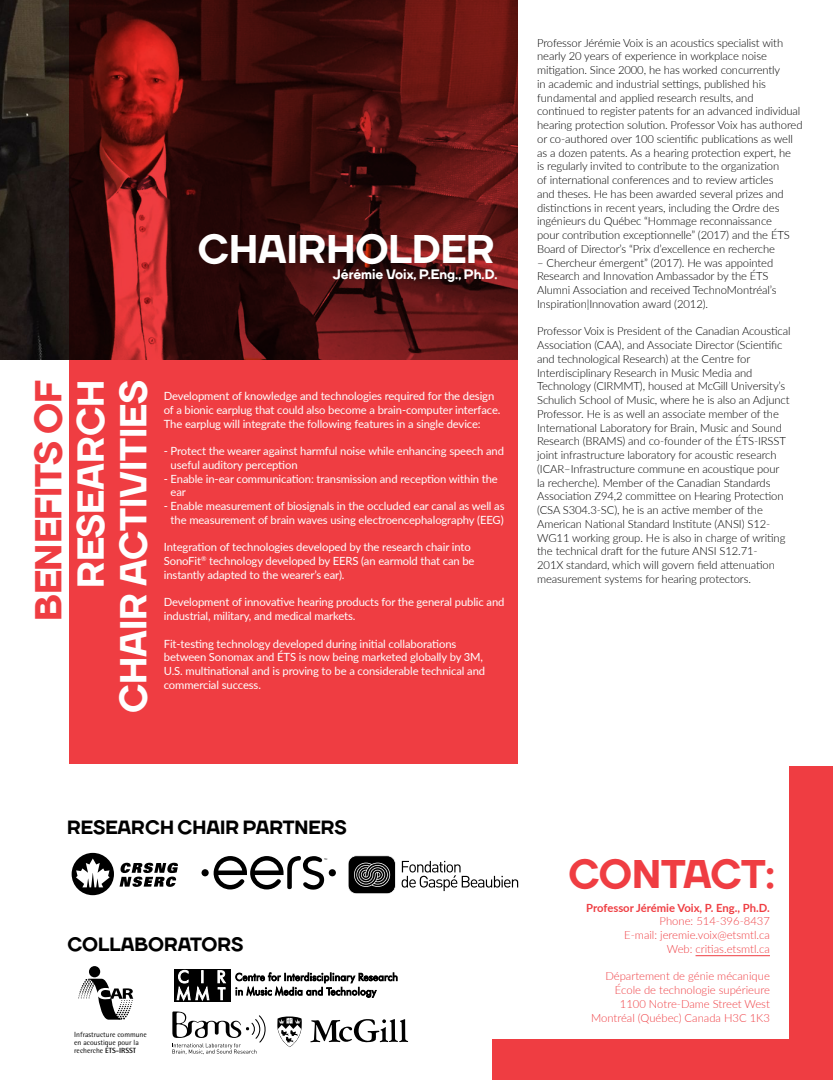
<style>
.page{position:relative;width:833px;height:1080px;background:#fff}
.page>*{position:absolute;margin:0;border:0;box-sizing:border-box;transform-origin:0 0}
.t1{font:800 40px "TT Firs";color:#fff}
.t2{font:800 40px "TT Firs";letter-spacing:-.02em;color:#ef3d42}
.t3{font:800 37.5px/42.5px "TT Firs";color:#fff;text-align:right}
.t4{font:800 37.5px "TT Firs";color:#ef3d42}
.t5{font:800 19.25px "TT Firs";color:#000}
.t6{font:800 13.75px "TT Firs";color:#fff}
.t7{font:300 11.25px/13.8px "Lato";letter-spacing:-.01em;color:#000}
.t8{font:11.25px/13.8px "Lato";letter-spacing:-.01em;color:#fff}
.t9{font:300 11.25px/13.8px "Lato";color:#ef3d42;text-align:right}
.t10{font:700 11.25px "Lato";color:#ef3d42}
.t11{font:7.5px/8.4px "Rotis Semi Sans";color:#000}
.s1{font-weight:700}
</style>
<div class="page">
<img style="left:0;top:0;width:69px;height:360px">
<svg style="left:69px;top:0;width:448px;height:764px;background:#a4282a"></svg>
<hr style="left:695px;top:955px;width:74px;height:1px;background:#ef3d42">
<div style="left:789px;top:767px;width:43px;height:293px;background:#ef3d42"></div>
<div style="left:492px;top:1040px;width:340px;height:40px;background:#ef3d42"></div>
<svg style="left:172px;top:1012px;width:94px;height:42px"></svg>
<svg style="left:277px;top:1017px;width:25px;height:30px"></svg>
<svg style="left:310px;top:1019px;width:98px;height:24px"></svg>
<svg style="left:72px;top:853px;width:106px;height:42px"></svg>
<div style="left:89px;top:966px;width:11px;height:11px;background:#000;border-radius:50%"></div>
<svg style="left:78px;top:979px;width:55px;height:41px"></svg>
<svg style="left:235px;top:972px;width:162px;height:26px"></svg>
<div style="left:193px;top:969px;width:18px;height:15px;background:#000"></div>
<div style="left:212px;top:969px;width:19px;height:15px;background:#000"></div>
<div style="left:174px;top:985px;width:18px;height:16px;background:#000"></div>
<div style="left:212px;top:985px;width:19px;height:16px;background:#000"></div>
<div style="left:174px;top:969px;width:18px;height:15px;background:#000"></div>
<div style="left:193px;top:985px;width:18px;height:16px;background:#000"></div>
<svg style="left:177px;top:970px;width:32px;height:31px"></svg>
<svg style="left:218px;top:970px;width:8px;height:30px"></svg>
<svg style="left:348px;top:855px;width:170px;height:39px"></svg>
<div style="left:329px;top:869px;width:7px;height:7px;background:#000;border-radius:50%"></div>
<div style="left:201px;top:869px;width:8px;height:7px;background:#000;border-radius:50%"></div>
<svg style="left:213px;top:856px;width:114px;height:34px"></svg>
<h1 class="t1" style="left:198px;top:224px;width:298px">CHAIRHOLDER</h1>
<p class="t6" style="left:333px;top:265px;width:166px">Jérémie Voix, P.Eng., Ph.D.</p>
<h2 class="t4" style="left:24px;top:621px;width:243px;rotate:-90deg">BENEFITS OF</h2>
<h2 class="t3" style="left:70px;top:713px;width:335px;rotate:-90deg">RESEARCH<br>CHAIR ACTIVITIES</h2>
<p class="t8" style="left:164px;top:389px;width:338px">Development of knowledge and technologies required for the design of a bionic earplug that could also become a brain-computer interface.<br>The earplug will integrate the following features in a single device:</p>
<p class="t8" style="left:171px;top:444px;width:335px;text-indent:-7px">- Protect the wearer against harmful noise while enhancing speech and useful auditory perception</p>
<p class="t8" style="left:171px;top:471px;width:329px;text-indent:-7px">- Enable in-ear communication: transmission and reception within the ear</p>
<p class="t8" style="left:164px;top:499px;width:342px;text-align:center">- Enable measurement of biosignals in the occluded ear canal as well as the measurement of brain waves using electroencephalography (EEG)</p>
<p class="t8" style="left:164px;top:540px;width:312px">Integration of technologies developed by the research chair into<br>SonoFit<sup>®</sup> technology developed by EERS (an earmold that can be instantly adapted to the wearer’s ear).</p>
<p class="t8" style="left:164px;top:595px;width:342px">Development of innovative hearing products for the general public and industrial, military, and medical markets.</p>
<p class="t8" style="left:164px;top:636px;width:323px">Fit-testing technology developed during initial collaborations between Sonomax and ÉTS is now being marketed globally by 3M, U.S. multinational and is proving to be a considerable technical and commercial success.</p>
<p class="t7" style="left:537px;top:35px;width:267px">Professor Jérémie Voix is an acoustics specialist with nearly 20 years of experience in workplace noise mitigation. Since 2000, he has worked concurrently<br>in academic and industrial settings, published his fundamental and applied research results, and continued to register patents for an advanced individual hearing protection solution. Professor Voix has authored or co-authored over 100 scientific publications as well as a dozen patents. As a hearing protection expert, he<br>is regularly invited to contribute to the organization<br>of international conferences and to review articles<br>and theses. He has been awarded several prizes and distinctions in recent years, including the Ordre des ingénieurs du Québec “Hommage reconnaissance<br>pour contribution exceptionnelle” (2017) and the ÉTS Board of Director’s “Prix d’excellence en recherche</p>
<p class="t7" style="left:537px;top:255px;width:241px">– Chercheur émergent” (2017). He was appointed Research and Innovation Ambassador by the ÉTS Alumni Association and received TechnoMontréal’s Inspiration|Innovation award (2012).</p>
<p class="t7" style="left:537px;top:324px;width:255px">Professor Voix is President of the Canadian Acoustical Association (CAA), and Associate Director (Scientific and technological Research) at the Centre for Interdisciplinary Research in Music Media and Technology (CIRMMT), housed at McGill University’s Schulich School of Music, where he is also an Adjunct Professor. He is as well an associate member of the International Laboratory for Brain, Music and Sound Research (BRAMS) and co-founder of the ÉTS-IRSST joint infrastructure laboratory for acoustic research (ICAR–Infrastructure commune en acoustique pour<br>la recherche). Member of the Canadian Standards Association Z94,2 committee on Hearing Protection (CSA S304.3-SC), he is an active member of the American National Standard Institute (ANSI) S12- WG11 working group. He is also in charge of writing the technical draft for the future ANSI S12.71-<br>201X standard, which will govern field attenuation measurement systems for hearing protectors.</p>
<h3 class="t5" style="left:67px;top:815px;width:281px">RESEARCH CHAIR PARTNERS</h3>
<h3 class="t5" style="left:68px;top:932px;width:177px">COLLABORATORS</h3>
<p class="t11" style="left:74px;top:1030px;width:74px">Infrastructure commune en acoustique pour la recherche <span class="s1">ÉTS-IRSST</span></p>
<h1 class="t2" style="left:568px;top:848px;width:207px">CONTACT:</h1>
<p class="t10" style="left:586px;top:899px;width:185px">Professor Jérémie Voix, P. Eng., Ph.D.</p>
<p class="t9" style="left:624px;top:914px;width:147px">Phone: 514-396-8437<br>E-mail: jeremie.voix@etsmtl.ca<br>Web: critias.etsmtl.ca</p>
<p class="t9" style="left:591px;top:969px;width:180px">Département de génie mécanique<br>École de technologie supérieure<br>1100 Notre-Dame Street West<br>Montréal (Québec) Canada H3C 1K3</p>
</div>
